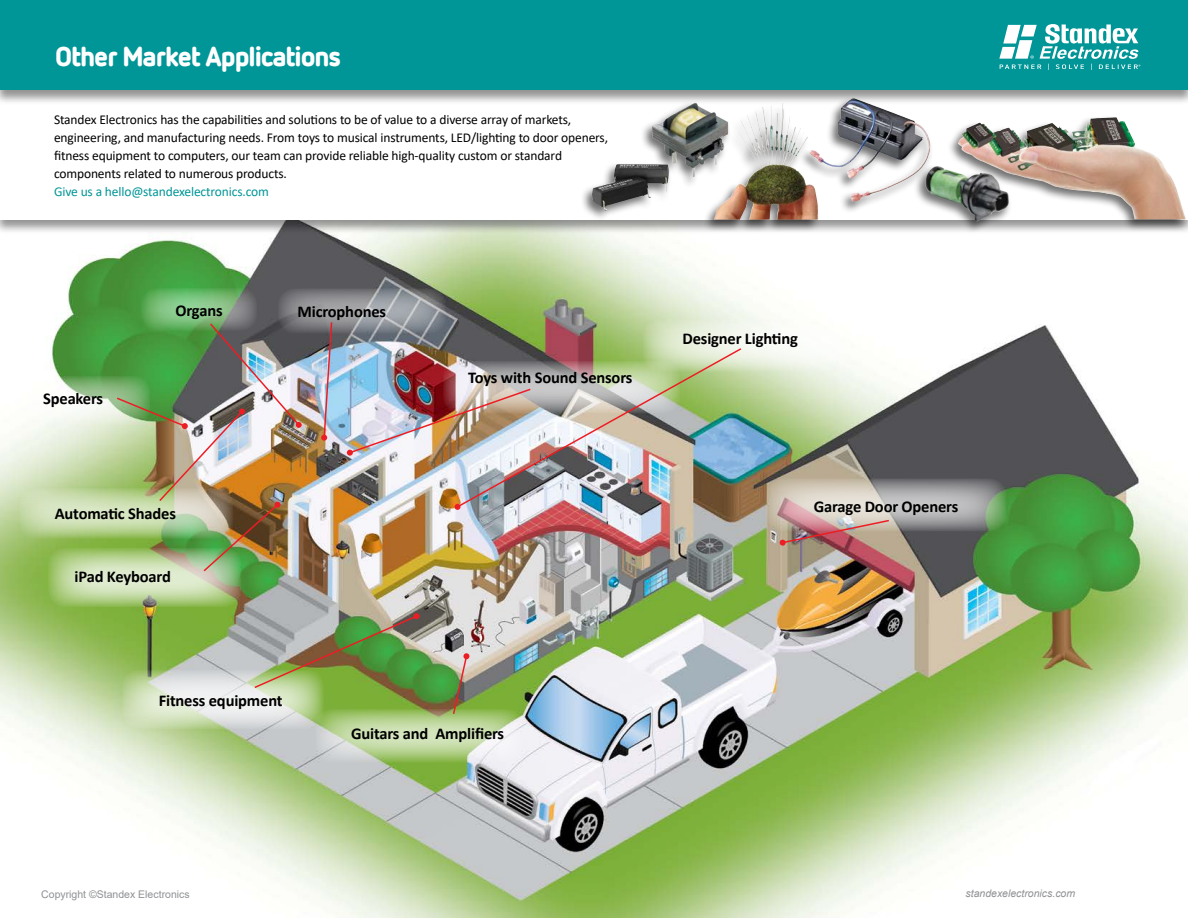
<style>
.page{position:relative;width:1188px;height:918px;background:#fff}
.page>*{position:absolute;margin:0;border:0;box-sizing:border-box;transform-origin:0 0}
.t1{font:900 27px "Netto Offc";letter-spacing:-.04em;color:#fff}
.t2{font:700 16.5px "Calibri";letter-spacing:-.01em;color:#000}
.t3{font:13.5px/18px "Calibri";letter-spacing:-.01em;color:#000}
.t4{font:13.5px "Calibri";letter-spacing:-.01em;color:#009597}
.t5{font:10.5px "Arial";color:#8f9194}
.t6{font:italic 10.5px "Arial";color:#8f9194}
</style>
<div class="page">
<img style="left:0;top:235px;width:1188px;height:683px">
<div style="left:0;top:73px;width:1188px;height:162px;background:#000;opacity:.43"></div>
<div style="left:0;top:74px;width:1188px;height:145px;background:#fff"></div>
<svg style="left:48px;top:548px;width:193px;height:59px;background:#bad199"></svg>
<svg style="left:315px;top:709px;width:208px;height:54px;background:#c1d5a6"></svg>
<svg style="left:122px;top:670px;width:202px;height:59px;background:#d6e0cb"></svg>
<svg style="left:141px;top:288px;width:116px;height:43px;background:#78b078"></svg>
<svg style="left:7px;top:376px;width:143px;height:49px"></svg>
<svg style="left:278px;top:288px;width:168px;height:46px;background:#8b8d91"></svg>
<svg style="left:19px;top:488px;width:214px;height:51px;background:#c5daa8"></svg>
<svg style="left:643px;top:319px;width:213px;height:53px;fill:#f5f8f1"></svg>
<svg style="left:443px;top:361px;width:237px;height:53px"></svg>
<div style="left:0;top:0;width:1188px;height:106px;background:#000;opacity:.43"></div>
<div style="left:0;top:0;width:1188px;height:90px;background:#009597"></div>
<img style="left:455px;top:347px;width:288px;height:162px">
<svg style="left:455px;top:504px;width:6px;height:6px"></svg>
<img style="left:347px;top:387px;width:185px;height:69px">
<img style="left:253px;top:613px;width:167px;height:76px">
<svg style="left:452px;top:653px;width:17px;height:63px"></svg>
<img style="left:766px;top:478px;width:241px;height:68px">
<img style="left:115px;top:322px;width:187px;height:251px">
<svg style="left:321px;top:321px;width:12px;height:120px"></svg>
<svg style="left:999px;top:24px;width:141px;height:46px"></svg>
<div style="left:640px;top:100px;width:91px;height:89px;background:#000;opacity:.56"></div>
<img style="left:652px;top:103px;width:51px;height:74px">
<div style="left:914px;top:164px;width:98px;height:70px;background:#000;opacity:.56"></div>
<img style="left:925px;top:166px;width:22px;height:55px">
<div style="left:798px;top:96px;width:135px;height:118px;background:#000;opacity:.56"></div>
<img style="left:827px;top:99px;width:34px;height:66px">
<div style="left:703px;top:102px;width:118px;height:131px;background:#000;opacity:.56"></div>
<img style="left:776px;top:103px;width:7px;height:62px">
<div style="left:580px;top:162px;width:93px;height:61px;background:#000;opacity:.56"></div>
<img style="left:592px;top:164px;width:25px;height:43px">
<div style="left:947px;top:115px;width:241px;height:117px;background:#000;opacity:.56"></div>
<img style="left:1052px;top:117px;width:62px;height:23px">
<p class="t1" style="left:55px;top:39px;width:288px">Other Market Applications</p>
<p class="t3" style="left:54px;top:110px;width:556px">Standex Electronics has the capabilities and solutions to be of value to a diverse array of markets, engineering, and manufacturing needs. From toys to musical instruments, LED/lighting to door openers, fitness equipment to computers, our team can provide reliable high-quality custom or standard components related to numerous products.</p>
<p class="t4" style="left:54px;top:182px;width:217px">Give us a hello@standexelectronics.com</p>
<p class="t2" style="left:43px;top:387px;width:61px">Speakers</p>
<p class="t2" style="left:176px;top:299px;width:49px">Organs</p>
<p class="t2" style="left:298px;top:300px;width:90px">Microphones</p>
<p class="t2" style="left:55px;top:502px;width:123px">Automatic Shades</p>
<p class="t2" style="left:75px;top:564px;width:98px">iPad Keyboard</p>
<p class="t2" style="left:159px;top:689px;width:125px">Fitness equipment</p>
<p class="t2" style="left:468px;top:366px;width:166px">Toys with Sound Sensors</p>
<p class="t2" style="left:351px;top:722px;width:155px">Guitars and Amplifiers</p>
<p class="t2" style="left:683px;top:327px;width:117px">Designer Lighting</p>
<p class="t2" style="left:814px;top:495px;width:146px">Garage Door Openers</p>
<p class="t5" style="left:41px;top:887px;width:150px">Copyright ©Standex Electronics</p>
<p class="t6" style="left:966px;top:887px;width:111px">standexelectronics.com</p>
</div>
